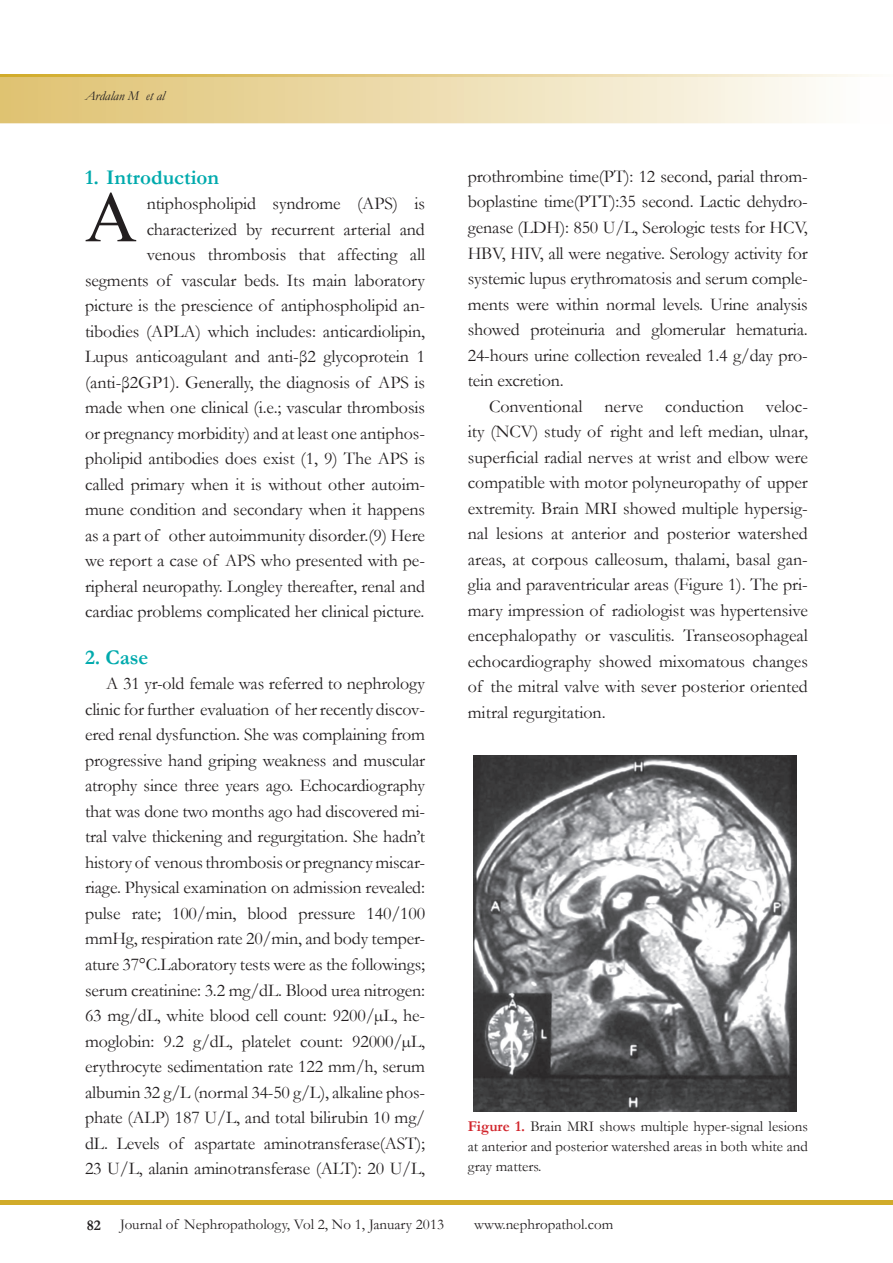
<style>
.page{position:relative;width:893px;height:1263px;background:#fff}
.page>*{position:absolute;margin:0;border:0;box-sizing:border-box;transform-origin:0 0}
.t1{font:72px "Times New Roman";color:#231f20}
.t2{font:700 21px "Garamond";color:#00aaad}
.t3{font:18px/25.5px "Garamond";letter-spacing:-.005em;color:#231f20;text-align:justify}
.t4{font:15px/19.5px "Garamond";color:#231f20;text-align:justify}
.t5{font:700 15px "Garamond";color:#231f20}
.t6{font:italic 13.5px "Garamond";color:#231f20}
.s1{font-weight:700;color:#d1232a}
</style>
<div class="page">
<hr style="left:0;top:1200px;width:893px;height:4px;background:#d1ab2a">
<svg style="left:0;top:77px;width:816px;height:46px;background:#ecdcaf"></svg>
<svg style="left:0;top:75px;width:862px;height:2px;background:#e5cf8b"></svg>
<img style="left:473px;top:755px;width:324px;height:357px">
<p class="t6" style="left:85px;top:87px;width:81px">Ardalan M et al</p>
<p class="t2" style="left:85px;top:163px;width:136px">1. Introduction</p>
<p class="t3" style="left:85px;top:190px;width:342px;text-align:right">ntiphospholipid syndrome (APS) is characterized by recurrent arterial and<br>venous thrombosis that affecting all segments of vascular beds. Its main laboratory picture is the prescience of antiphospholipid an&shy;tibodies (APLA) which includes: anticardiolipin, Lupus anticoagulant and anti-β2 glycoprotein 1 (anti-β2GP1). Generally, the diagnosis of APS is made when one clinical (i.e.; vascular thrombosis or pregnancy morbidity) and at least one antiphos&shy;pholipid antibodies does exist (1, 9) The APS is called primary when it is without other autoim&shy;mune condition and secondary when it happens as a part of other autoimmunity disorder.(9) Here we report a case of APS who presented with pe&shy;ripheral neuropathy. Longley thereafter, renal and cardiac problems complicated her clinical picture.</p>
<p class="t2" style="left:85px;top:643px;width:65px">2. Case</p>
<p class="t3" style="left:85px;top:670px;width:342px;text-indent:21px">A 31 yr-old female was referred to nephrology clinic for further evaluation of her recently discov&shy;ered renal dysfunction. She was complaining from progressive hand griping weakness and muscular atrophy since three years ago. Echocardiography that was done two months ago had discovered mi&shy;tral valve thickening and regurgitation. She hadn’t history of venous thrombosis or pregnancy miscar&shy;riage. Physical examination on admission revealed: pulse rate; 100/min, blood pressure 140/100 mmHg, respiration rate 20/min, and body temper&shy;ature 37°C.Laboratory tests were as the followings; serum creatinine: 3.2 mg/dL. Blood urea nitrogen:<br>63 mg/dL, white blood cell count: 9200/µL, he&shy;moglobin: 9.2 g/dL, platelet count: 92000/µL, erythrocyte sedimentation rate 122 mm/h, serum albumin 32 g/L (normal 34-50 g/L), alkaline phos&shy;phate (ALP) 187 U/L, and total bilirubin 10 mg/ dL. Levels of aspartate aminotransferase(AST); 23 U/L, alanin aminotransferase (ALT): 20 U/L,</p>
<h1 class="t1" style="left:85px;top:169px;width:53px">A</h1>
<p class="t3" style="left:468px;top:163px;width:342px">prothrombine time(PT): 12 second, parial throm&shy;boplastine time(PTT):35 second. Lactic dehydro&shy;genase (LDH): 850 U/L, Serologic tests for HCV, HBV, HIV, all were negative. Serology activity for systemic lupus erythromatosis and serum comple&shy;ments were within normal levels. Urine analysis showed proteinuria and glomerular hematuria.<br>24-hours urine collection revealed 1.4 g/day pro&shy;tein excretion.</p>
<p class="t3" style="left:468px;top:393px;width:342px;text-indent:21px">Conventional nerve conduction veloc&shy;ity (NCV) study of right and left median, ulnar, superficial radial nerves at wrist and elbow were compatible with motor polyneuropathy of upper extremity. Brain MRI showed multiple hypersig&shy;nal lesions at anterior and posterior watershed areas, at corpous calleosum, thalami, basal gan&shy;glia and paraventricular areas (Figure 1). The pri&shy;mary impression of radiologist was hypertensive encephalopathy or vasculitis. Transeosophageal echocardiography showed mixomatous changes of the mitral valve with sever posterior oriented mitral regurgitation.</p>
<p class="t4" style="left:468px;top:1117px;width:342px"><span class="s1">Figure 1.</span> Brain MRI shows multiple hyper-signal lesions at anterior and posterior watershed areas in both white and gray matters.</p>
<p class="t5" style="left:87px;top:1214px;width:16px">82</p>
<p class="t4" style="left:120px;top:1214px;width:325px">Journal of Nephropathology, Vol 2, No 1, January 2013</p>
<p class="t4" style="left:474px;top:1214px;width:141px">www.nephropathol.com</p>
</div>
